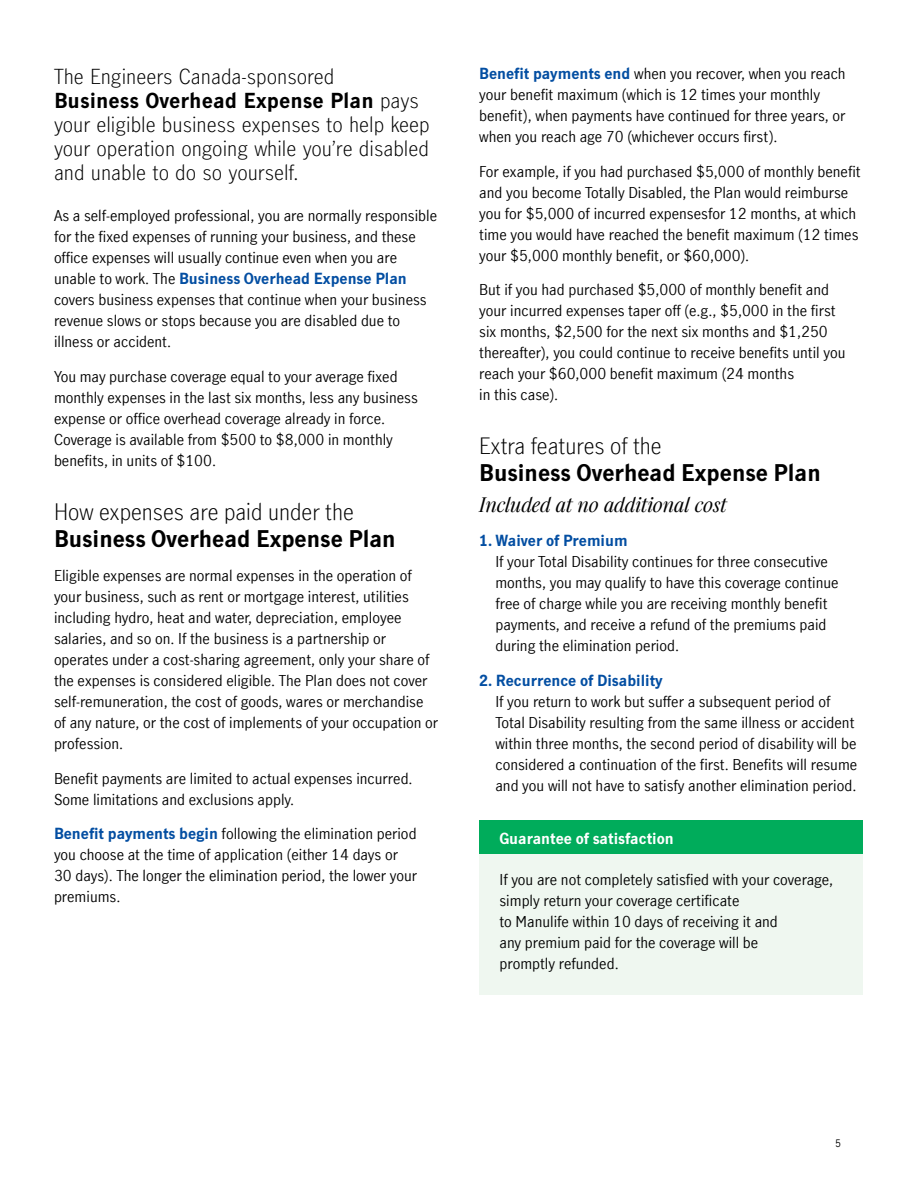
<style>
.page{position:relative;width:918px;height:1188px;background:#fff}
.page>*{position:absolute;margin:0;border:0;box-sizing:border-box;transform-origin:0 0}
.Subhd_main_H2{font:700 22.5px/27px "Manulife JH Sans Optimized";color:#000}
.Intro_P{font:300 19.5px/24px "Manulife JH Sans";color:#000}
.Intro_P-2{font:italic 19.5px "Manulife JH Serif Optimized";color:#000}
.Bodycopy{font:15px/21px "Manulife JH Sans Optimized";color:#000}
.Subhead_bold_blue_H3{font:700 15px "Manulife JH Sans Optimized";color:#034ea2}
.White_subhead_H3{font:700 15px "Manulife JH Sans Optimized";color:#fff}
.t1{font:9.75px "Manulife JH Sans";color:#000}
.s1{font-weight:700}
.s2{font-weight:700;color:#034ea2}
.s3{font-weight:300}
</style>
<div class="page">
<div style="left:479px;top:848px;width:383px;height:147px;background:#eff7f0"></div>
<div style="left:479px;top:820px;width:383px;height:34px;background:#00ac5b"></div>
<p class="Intro_P" style="left:54px;top:64px;width:377px">The Engineers Canada-sponsored<br><span class="s1">Business Overhead Expense Plan</span> pays your eligible business expenses to help keep your operation ongoing while you’re disabled and unable to do so yourself.</p>
<p class="Bodycopy" style="left:54px;top:205px;width:385px">As a self-employed professional, you are normally responsible for the fixed expenses of running your business, and these office expenses will usually continue even when you are unable to work. The <span class="s2">Business Overhead Expense Plan </span>covers business expenses that continue when your business revenue slows or stops because you are disabled due to illness or accident.</p>
<p class="Bodycopy" style="left:54px;top:365px;width:365px">You may purchase coverage equal to your average fixed monthly expenses in the last six months, less any business expense or office overhead coverage already in force.<br>Coverage is available from $500 to $8,000 in monthly benefits, in units of $100.</p>
<h2 class="Subhd_main_H2" style="left:54px;top:497px;width:343px"><span class="s3">How expenses are paid under the<br></span>Business Overhead Expense Plan</h2>
<p class="Bodycopy" style="left:54px;top:565px;width:386px">Eligible expenses are normal expenses in the operation of your business, such as rent or mortgage interest, utilities including hydro, heat and water, depreciation, employee salaries, and so on. If the business is a partnership or operates under a cost-sharing agreement, only your share of the expenses is considered eligible. The Plan does not cover self-remuneration, the cost of goods, wares or merchandise of any nature, or the cost of implements of your occupation or profession.</p>
<p class="Bodycopy" style="left:54px;top:767px;width:360px">Benefit payments are limited to actual expenses incurred.<br>Some limitations and exclusions apply.</p>
<p class="Bodycopy" style="left:54px;top:823px;width:365px"><span class="s2">Benefit payments begin</span> following the elimination period you choose at the time of application (either 14 days or 30 days). The longer the elimination period, the lower your premiums.</p>
<p class="Bodycopy" style="left:479px;top:63px;width:368px"><span class="s2">Benefit payments end</span> when you recover, when you reach your benefit maximum (which is 12 times your monthly benefit), when payments have continued for three years, or when you reach age 70 (whichever occurs first).</p>
<p class="Bodycopy" style="left:479px;top:160px;width:383px">For example, if you had purchased $5,000 of monthly benefit and you become Totally Disabled, the Plan would reimburse you for $5,000 of incurred expensesfor 12 months, at which time you would have reached the benefit maximum (12 times your $5,000 monthly benefit, or $60,000).</p>
<p class="Bodycopy" style="left:479px;top:279px;width:368px">But if you had purchased $5,000 of monthly benefit and your incurred expenses taper off (e.g., $5,000 in the first six months, $2,500 for the next six months and $1,250 thereafter), you could continue to receive benefits until you reach your $60,000 benefit maximum (24 months<br>in this case).</p>
<h2 class="Subhd_main_H2" style="left:479px;top:431px;width:343px"><span class="s3">Extra features of the<br></span>Business Overhead Expense Plan</h2>
<p class="Intro_P-2" style="left:479px;top:490px;width:249px">Included at no additional cost</p>
<h3 class="Subhead_bold_blue_H3" style="left:479px;top:531px;width:150px">1. Waiver of Premium</h3>
<p class="Bodycopy" style="left:495px;top:551px;width:345px">If your Total Disability continues for three consecutive months, you may qualify to have this coverage continue free of charge while you are receiving monthly benefit payments, and receive a refund of the premiums paid during the elimination period.</p>
<h3 class="Subhead_bold_blue_H3" style="left:479px;top:670px;width:185px">2. Recurrence of Disability</h3>
<p class="Bodycopy" style="left:495px;top:690px;width:363px">If you return to work but suffer a subsequent period of Total Disability resulting from the same illness or accident within three months, the second period of disability will be considered a continuation of the first. Benefits will resume and you will not have to satisfy another elimination period.</p>
<h3 class="White_subhead_H3" style="left:500px;top:828px;width:176px">Guarantee of satisfaction</h3>
<p class="Bodycopy" style="left:500px;top:869px;width:335px">If you are not completely satisfied with your coverage, simply return your coverage certificate<br>to Manulife within 10 days of receiving it and<br>any premium paid for the coverage will be<br>promptly refunded.</p>
<p class="t1" style="left:835px;top:1136px;width:8px">5</p>
</div>
